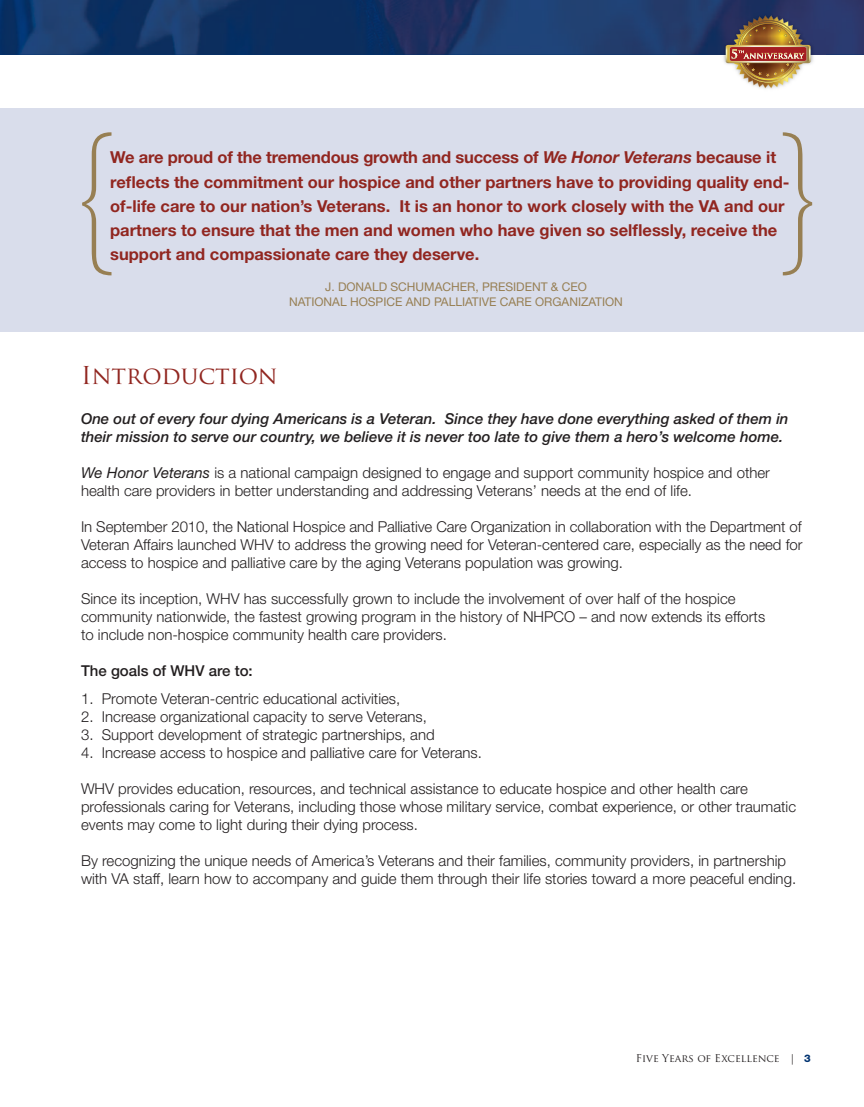
<style>
.page{position:relative;width:864px;height:1107px;background:#fff}
.page>*{position:absolute;margin:0;border:0;box-sizing:border-box;transform-origin:0 0}
.t1{font:300 condensed 165px "American Typewriter";color:#977f53}
.t2{font:24px "Trajan Pro";color:#912620}
.t3{font:700 16.5px/24px "Helvetica Neue LT Std";color:#912620}
.t4{font:300 15px/18px "Helvetica Neue LT Std";color:#231f20}
.t5{font:italic 500 15px/18px "Helvetica Neue LT Std";color:#231f20}
.t6{font:500 15px "Helvetica Neue LT Std";color:#231f20}
.t7{font:12px/15px "Helvetica Neue LT Std";color:#977f53;text-align:center}
.t8{font:10.5px "Trajan Pro";color:#231f20}
.s1{font-style:italic}
.s2{font-weight:400;font-style:italic}
.s3{font-family:"Helvetica Neue LT Std";font-weight:800;color:#013371}
</style>
<div class="page">
<img style="left:0;top:0;width:864px;height:55px">
<img style="left:709px;top:6px;width:117px;height:83px">
<img style="left:726px;top:15px;width:85px;height:73px">
<div style="left:0;top:108px;width:864px;height:223px;background:#d9ddeb"></div>
<h1 class="t1" style="left:55px;top:80px;width:84px">{</h1>
<h1 class="t1" style="left:757px;top:80px;width:84px">}</h1>
<p class="t3" style="left:110px;top:147px;width:681px">We are proud of the tremendous growth and success of <span class="s1">We Honor Veterans</span> because it reflects the commitment our hospice and other partners have to providing quality end&shy;of-life care to our nation’s Veterans. It is an honor to work closely with the VA and our partners to ensure that the men and women who have given so selflessly, receive the support and compassionate care they deserve.</p>
<p class="t7" style="left:289px;top:280px;width:335px">J. DONALD SCHUMACHER, PRESIDENT &amp; CEO<br>NATIONAL HOSPICE AND PALLIATIVE CARE ORGANIZATION</p>
<h2 class="t2" style="left:81px;top:362px;width:198px">Introduction</h2>
<p class="t5" style="left:81px;top:411px;width:709px">One out of every four dying Americans is a Veteran. Since they have done everything asked of them in their mission to serve our country, we believe it is never too late to give them a hero’s welcome home.</p>
<p class="t4" style="left:81px;top:465px;width:691px"><span class="s2">We Honor Veterans</span> is a national campaign designed to engage and support community hospice and other health care providers in better understanding and addressing Veterans’ needs at the end of life.</p>
<p class="t4" style="left:81px;top:519px;width:723px;text-align:justify">In September 2010, the National Hospice and Palliative Care Organization in collaboration with the Department of Veteran Affairs launched WHV to address the growing need for Veteran-centered care, especially as the need for access to hospice and palliative care by the aging Veterans population was growing.</p>
<p class="t4" style="left:81px;top:591px;width:686px">Since its inception, WHV has successfully grown to include the involvement of over half of the hospice community nationwide, the fastest growing program in the history of NHPCO – and now extends its efforts to include non-hospice community health care providers.</p>
<p class="t6" style="left:81px;top:665px;width:173px">The goals of WHV are to:</p>
<p class="t4" style="left:81px;top:691px;width:321px">1. Promote Veteran-centric educational activities,</p>
<p class="t4" style="left:81px;top:709px;width:347px">2. Increase organizational capacity to serve Veterans,</p>
<p class="t4" style="left:81px;top:727px;width:355px">3. Support development of strategic partnerships, and</p>
<p class="t4" style="left:81px;top:745px;width:403px">4. Increase access to hospice and palliative care for Veterans.</p>
<p class="t4" style="left:81px;top:781px;width:717px">WHV provides education, resources, and technical assistance to educate hospice and other health care professionals caring for Veterans, including those whose military service, combat experience, or other traumatic events may come to light during their dying process.</p>
<p class="t4" style="left:81px;top:853px;width:717px">By recognizing the unique needs of America’s Veterans and their families, community providers, in partnership with VA staff, learn how to accompany and guide them through their life stories toward a more peaceful ending.</p>
<p class="t8" style="left:636px;top:1052px;width:176px">Five Years of Excellence | <span class="s3">3</span></p>
</div>
